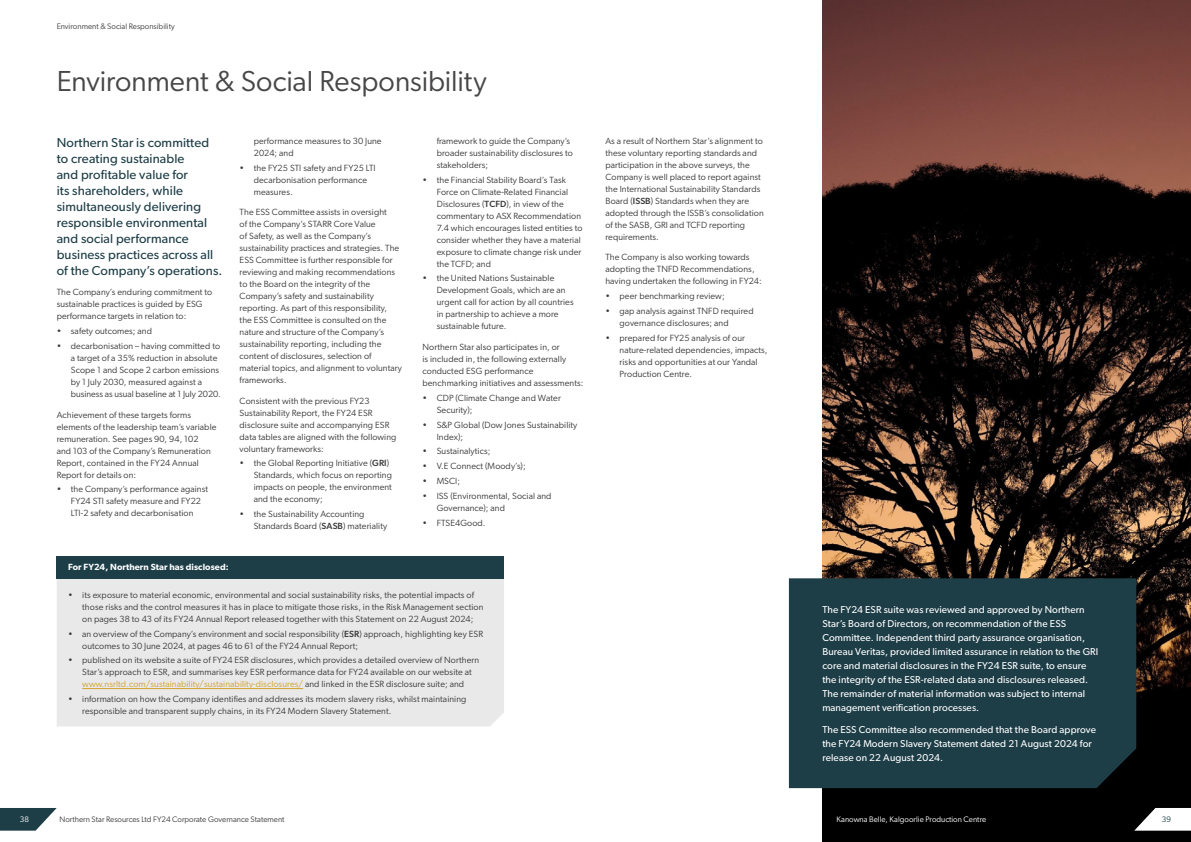
<style>
.page{position:relative;width:1191px;height:842px;background:#fff}
.page>*{position:absolute;margin:0;border:0;box-sizing:border-box;transform-origin:0 0}
.t1{font:29px "Gibson";color:#484648}
.t2{font:13px/16px "Gibson";letter-spacing:.01em;color:#1d3d47}
.t3{font:10px/14px "Gibson";letter-spacing:.01em;color:#fff}
.t4{font:9px/12px "Gibson";letter-spacing:.01em;color:#3b3a3c}
.t5{font:600 9px "Gibson";letter-spacing:.01em;color:#fff}
.t6{font:8px "Gibson";color:#414042}
.t7{font:8px "Gibson";color:#fff}
.t8{font:8px "Gibson";color:#1d3d47}
.s1{font-weight:500}
.s2{color:#d1a32c}
</style>
<div class="page">
<img style="left:822px;top:0;width:369px;height:842px">
<div style="left:57px;top:578px;width:447px;height:148px;background:#e9e9ea"></div>
<hr style="left:82px;top:688px;width:221px;height:1px;background:#d1a32c">
<div style="left:57px;top:556px;width:447px;height:22px;background:#1d3d47"></div>
<div style="left:789px;top:578px;width:347px;height:210px;background:#1d3d47"></div>
<svg style="left:1134px;top:808px;width:57px;height:23px"></svg>
<svg style="left:0;top:808px;width:57px;height:23px"></svg>
<p class="t6" style="left:57px;top:22px;width:119px">Environment &amp; Social Responsibility</p>
<h1 class="t1" style="left:57px;top:63px;width:431px">Environment &amp; Social Responsibility</h1>
<p class="t2" style="left:57px;top:134px;width:167px">Northern Star is committed to creating sustainable<br>and profitable value for<br>its shareholders, while simultaneously delivering responsible environmental and social performance business practices across all of the Company’s operations.</p>
<p class="t4" style="left:57px;top:286px;width:157px">The Company’s enduring commitment to sustainable practices is guided by ESG performance targets in relation to:</p>
<p class="t4" style="left:57px;top:325px;width:97px">• safety outcomes; and</p>
<p class="t4" style="left:71px;top:340px;width:151px;text-indent:-14px">• decarbonisation – having committed to a target of a 35% reduction in absolute Scope 1 and Scope 2 carbon emissions by 1 July 2030, measured against a business as usual baseline at 1 July 2020.</p>
<p class="t4" style="left:57px;top:408px;width:161px">Achievement of these targets forms elements of the leadership team’s variable remuneration. See pages 90, 94, 102<br>and 103 of the Company’s Remuneration Report, contained in the FY24 Annual Report for details on:</p>
<p class="t4" style="left:71px;top:483px;width:139px;text-indent:-14px">• the Company’s performance against<br>FY24 STI safety measure and FY22<br>LTI-2 safety and decarbonisation</p>
<p class="t4" style="left:254px;top:134px;width:129px">performance measures to 30 June<br>2024; and</p>
<p class="t4" style="left:254px;top:161px;width:123px;text-indent:-14px">• the FY25 STI safety and FY25 LTI decarbonisation performance measures.</p>
<p class="t4" style="left:240px;top:206px;width:164px">The ESS Committee assists in oversight<br>of the Company’s STARR Core Value<br>of Safety, as well as the Company’s sustainability practices and strategies. The ESS Committee is further responsible for reviewing and making recommendations to the Board on the integrity of the Company’s safety and sustainability reporting. As part of this responsibility,<br>the ESS Committee is consulted on the nature and structure of the Company’s sustainability reporting, including the content of disclosures, selection of material topics, and alignment to voluntary frameworks.</p>
<p class="t4" style="left:240px;top:394px;width:158px">Consistent with the previous FY23<br>Sustainability Report, the FY24 ESR disclosure suite and accompanying ESR data tables are aligned with the following voluntary frameworks:</p>
<p class="t4" style="left:254px;top:457px;width:140px;text-indent:-14px">• the Global Reporting Initiative (<span class="s1">GRI</span>)<br>Standards, which focus on reporting impacts on people, the environment and the economy;</p>
<p class="t4" style="left:254px;top:508px;width:135px;text-indent:-14px">• the Sustainability Accounting<br>Standards Board (<span class="s1">SASB</span>) materiality</p>
<p class="t5" style="left:68px;top:562px;width:162px">For FY24, Northern Star has disclosed:</p>
<p class="t4" style="left:437px;top:134px;width:138px">framework to guide the Company’s broader sustainability disclosures to stakeholders;</p>
<p class="t4" style="left:437px;top:173px;width:147px;text-indent:-14px">• the Financial Stability Board’s Task Force on Climate-Related Financial Disclosures (<span class="s1">TCFD</span>), in view of the commentary to ASX Recommendation 7.4 which encourages listed entities to consider whether they have a material exposure to climate change risk under the TCFD; and</p>
<p class="t4" style="left:437px;top:272px;width:138px;text-indent:-14px">• the United Nations Sustainable<br>Development Goals, which are an urgent call for action by all countries in partnership to achieve a more sustainable future.</p>
<p class="t4" style="left:422px;top:341px;width:163px">Northern Star also participates in, or<br>is included in, the following externally conducted ESG performance benchmarking initiatives and assessments:</p>
<p class="t4" style="left:437px;top:391px;width:126px;text-indent:-14px">• CDP (Climate Change and Water<br>Security);</p>
<p class="t4" style="left:437px;top:418px;width:142px;text-indent:-14px">• S&amp;P Global (Dow Jones Sustainability<br>Index);</p>
<p class="t4" style="left:422px;top:445px;width:69px">• Sustainalytics;</p>
<p class="t4" style="left:422px;top:460px;width:105px">• V.E Connect (Moody’s);</p>
<p class="t4" style="left:422px;top:475px;width:39px">• MSCI;</p>
<p class="t4" style="left:437px;top:490px;width:116px;text-indent:-14px">• ISS (Environmental, Social and<br>Governance); and</p>
<p class="t4" style="left:422px;top:516px;width:65px">• FTSE4Good.</p>
<p class="t4" style="left:82px;top:588px;width:403px;text-indent:-14px">• its exposure to material economic, environmental and social sustainability risks, the potential impacts of those risks and the control measures it has in place to mitigate those risks, in the Risk Management section on pages 38 to 43 of its FY24 Annual Report released together with this Statement on 22 August 2024;</p>
<p class="t4" style="left:82px;top:627px;width:402px;text-indent:-14px">• an overview of the Company’s environment and social responsibility (<span class="s1">ESR</span>) approach, highlighting key ESR outcomes to 30 June 2024, at pages 46 to 61 of the FY24 Annual Report;</p>
<p class="t4" style="left:82px;top:654px;width:398px;text-indent:-14px">• published on its website a suite of FY24 ESR disclosures, which provides a detailed overview of Northern<br>Star’s approach to ESR, and summarises key ESR performance data for FY24 available on our website at <span class="s2">www.nsrltd.com/sustainability/sustainability-disclosures/</span> and linked in the ESR disclosure suite; and</p>
<p class="t4" style="left:82px;top:693px;width:386px;text-indent:-14px">• information on how the Company identifies and addresses its modern slavery risks, whilst maintaining responsible and transparent supply chains, in its FY24 Modern Slavery Statement.</p>
<p class="t4" style="left:605px;top:134px;width:160px">As a result of Northern Star’s alignment to these voluntary reporting standards and participation in the above surveys, the Company is well placed to report against the International Sustainability Standards Board (<span class="s1">ISSB</span>) Standards when they are adopted through the ISSB’s consolidation of the SASB, GRI and TCFD reporting requirements.</p>
<p class="t4" style="left:605px;top:251px;width:158px">The Company is also working towards adopting the TNFD Recommendations, having undertaken the following in FY24:</p>
<p class="t4" style="left:605px;top:290px;width:121px">• peer benchmarking review;</p>
<p class="t4" style="left:619px;top:305px;width:136px;text-indent:-14px">• gap analysis against TNFD required governance disclosures; and</p>
<p class="t4" style="left:619px;top:331px;width:149px;text-indent:-14px">• prepared for FY25 analysis of our nature-related dependencies, impacts, risks and opportunities at our Yandal Production Centre.</p>
<p class="t3" style="left:822px;top:602px;width:277px">The FY24 ESR suite was reviewed and approved by Northern Star’s Board of Directors, on recommendation of the ESS Committee. Independent third party assurance organisation, Bureau Veritas, provided limited assurance in relation to the GRI core and material disclosures in the FY24 ESR suite, to ensure the integrity of the ESR-related data and disclosures released.<br>The remainder of material information was subject to internal management verification processes.</p>
<p class="t3" style="left:822px;top:723px;width:275px">The ESS Committee also recommended that the Board approve the FY24 Modern Slavery Statement dated 21 August 2024 for release on 22 August 2024.</p>
<p class="t7" style="left:836px;top:814px;width:151px">Kanowna Belle, Kalgoorlie Production Centre</p>
<p class="t7" style="left:20px;top:814px;width:11px">38</p>
<p class="t6" style="left:60px;top:814px;width:226px">Northern Star Resources Ltd FY24 Corporate Governance Statement</p>
<p class="t8" style="left:1162px;top:814px;width:11px">39</p>
</div>
